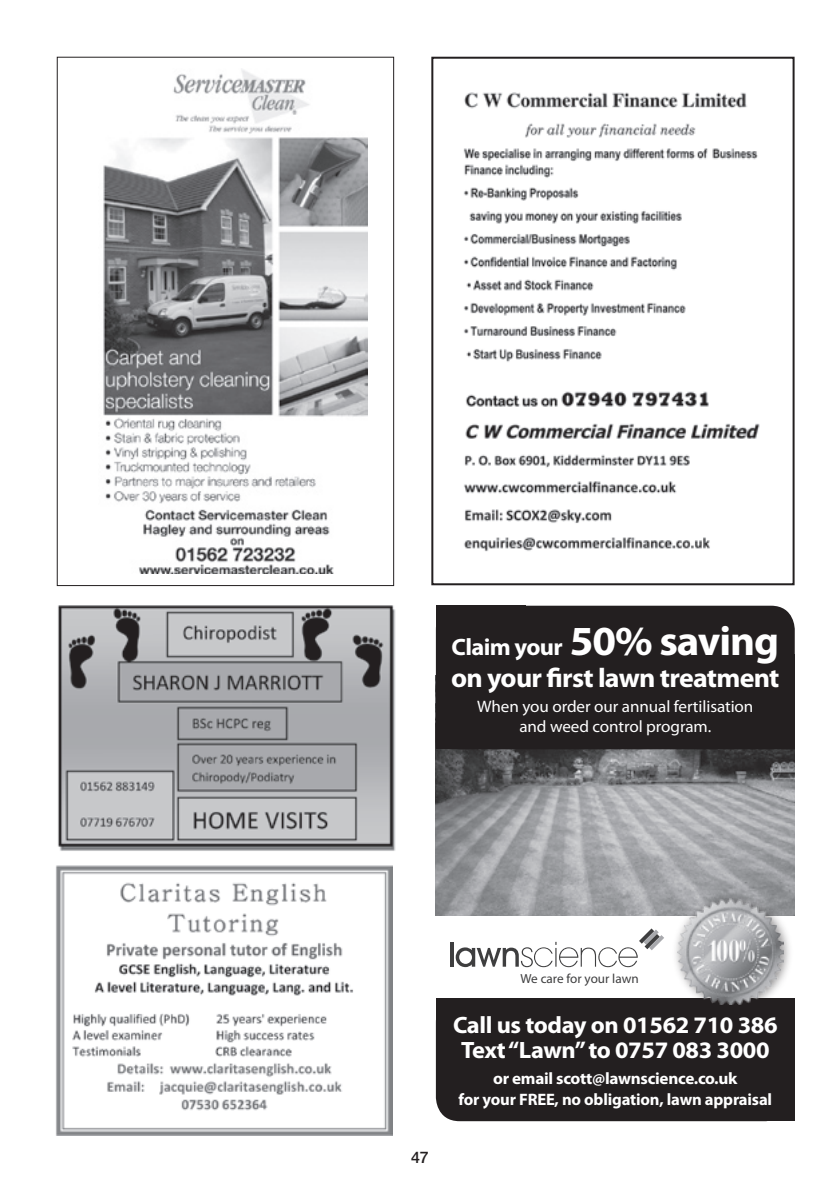
<style>
.page{position:relative;width:840px;height:1191px;background:#fff}
.page>*{position:absolute;margin:0;border:0;box-sizing:border-box;transform-origin:0 0}
.t1{font:700 27px "Myriad Pro";letter-spacing:-.025em;color:#fff}
.t2{font:700 23.8px/25.6px "Myriad Pro";letter-spacing:-.015em;color:#fff;text-align:center}
.t3{font:700 16.6px/20.6px "Myriad Pro";letter-spacing:-.015em;color:#fff;text-align:center}
.t4{font:16.6px/19.8px "Myriad Pro";letter-spacing:-.005em;color:#fff;text-align:center}
.t5{font:500 16px "Helvetica Neue";color:#231f20}
.t6{font:13.2px "Myriad Pro";color:#3e3e3f}
.s1{font-size:41.4px}
</style>
<div class="page">
<img style="left:56px;top:865px;width:336px;height:270px">
<img style="left:58px;top:605px;width:338px;height:246px">
<div style="left:431px;top:57px;width:363px;height:528px;border:2px solid #231f20"></div>
<img style="left:463px;top:92px;width:297px;height:460px">
<img style="left:435px;top:749px;width:359px;height:166px">
<div style="left:435px;top:998px;width:353px;height:123px;background:#231f20;border-radius:24px"></div>
<div style="left:435px;top:605px;width:359px;height:144px;background:#231f20;border-radius:24px"></div>
<div style="left:435px;top:605px;width:90px;height:144px;background:#231f20"></div>
<div style="left:588px;top:998px;width:206px;height:123px;background:#231f20"></div>
<div style="left:435px;top:998px;width:359px;height:85px;background:#231f20"></div>
<svg style="left:450px;top:942px;width:3px;height:24px"></svg>
<svg style="left:455px;top:928px;width:208px;height:39px"></svg>
<div style="left:669px;top:891px;width:125px;height:142px;background:#231f20;opacity:.55"></div>
<img style="left:676px;top:898px;width:106px;height:106px">
<div style="left:722px;top:654px;width:72px;height:95px;background:#231f20"></div>
<img style="left:103px;top:69px;width:264px;height:504px">
<h2 class="t2" style="left:451px;top:633px;width:329px">Claim your <span class="s1">50% saving</span></h2>
<h1 class="t1" style="left:451px;top:660px;width:329px">on your first lawn treatment</h1>
<p class="t4" style="left:477px;top:696px;width:277px">When you order our annual fertilisation and weed control program.</p>
<p class="t5" style="left:411px;top:1147px;width:19px">47</p>
<p class="t6" style="left:520px;top:970px;width:120px">We care for your lawn</p>
<h2 class="t2" style="left:453px;top:1011px;width:326px">Call us today on 01562 710 386<br>Text “Lawn” to 0757 083 3000</h2>
<p class="t3" style="left:458px;top:1068px;width:315px">or email scott@lawnscience.co.uk<br>for your FREE, no obligation, lawn appraisal</p>
</div>
